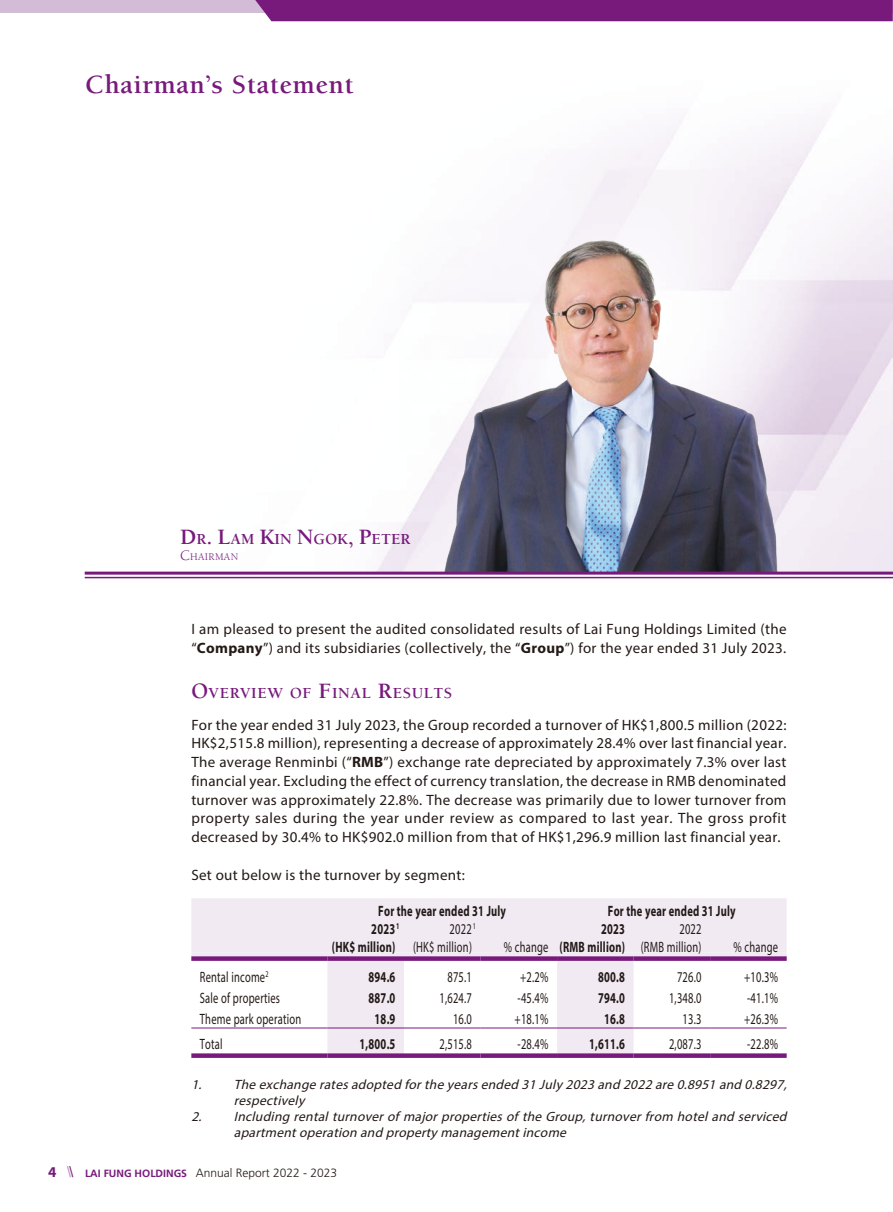
<style>
.page{position:relative;width:893px;height:1212px;background:#fff}
.page>*{position:absolute;margin:0;border:0;box-sizing:border-box;transform-origin:0 0}
.t1{font:700 27px "Berkeley Std";letter-spacing:.025em;color:#781a7c}
.t2{font:700 15.75px "Berkeley Std";letter-spacing:.04em;color:#781a7c}
.t3{font:700 15.75px "Berkeley Std";letter-spacing:.01em;color:#781a7c}
.t4{font:15px/18.8px "Myriad Pro";letter-spacing:.02em;color:#231916}
.t5{font:15px "Myriad Pro";letter-spacing:.02em;color:#231916;scale:.7 1}
.t6{font:700 15px "Myriad Pro";letter-spacing:.02em;color:#231916;scale:.7 1}
.t7{font:700 15px "Myriad Pro";color:#781a7c}
.t8{font:italic 13.5px/15.8px "Myriad Pro";color:#231916}
.t9{font:300 12px "Frutiger LT Std";color:#231916}
.t10{font:10.5px "Berkeley Std";letter-spacing:.035em;color:#781a7c}
.s1{font-size:22.5px}
.s2{font-size:15px}
.s3{font-weight:700}
.s4{font-weight:400}
.s5{font-weight:700;font-size:10.5px;color:#781a7c}
</style>
<div class="page">
<div style="left:0;top:0;width:893px;height:13px;background:#d3bcd6"></div>
<div style="left:255px;top:0;width:638px;height:21px;background:#781a7c"></div>
<img style="left:84px;top:120px;width:809px;height:452px">
<div style="left:191px;top:898px;width:596px;height:54px;background:#f1eaf3"></div>
<svg style="left:191px;top:952px;width:596px;height:101px"></svg>
<div style="left:191px;top:956px;width:136px;height:5px;background:#781a7c"></div>
<div style="left:327px;top:956px;width:77px;height:5px;background:#781a7c"></div>
<div style="left:404px;top:956px;width:76px;height:5px;background:#781a7c"></div>
<div style="left:480px;top:956px;width:77px;height:5px;background:#781a7c"></div>
<div style="left:557px;top:956px;width:77px;height:5px;background:#781a7c"></div>
<div style="left:634px;top:956px;width:76px;height:5px;background:#781a7c"></div>
<div style="left:710px;top:956px;width:77px;height:5px;background:#781a7c"></div>
<hr style="left:191px;top:1027px;width:136px;height:1px;background:#781a7c">
<hr style="left:327px;top:1027px;width:77px;height:1px;background:#781a7c">
<hr style="left:404px;top:1027px;width:76px;height:1px;background:#781a7c">
<hr style="left:480px;top:1027px;width:77px;height:1px;background:#781a7c">
<hr style="left:557px;top:1027px;width:77px;height:1px;background:#781a7c">
<hr style="left:634px;top:1027px;width:76px;height:1px;background:#781a7c">
<hr style="left:710px;top:1027px;width:77px;height:1px;background:#781a7c">
<div style="left:191px;top:1053px;width:136px;height:5px;background:#781a7c"></div>
<div style="left:327px;top:1053px;width:77px;height:5px;background:#781a7c"></div>
<div style="left:404px;top:1053px;width:76px;height:5px;background:#781a7c"></div>
<div style="left:480px;top:1053px;width:77px;height:5px;background:#781a7c"></div>
<div style="left:557px;top:1053px;width:77px;height:5px;background:#781a7c"></div>
<div style="left:634px;top:1053px;width:76px;height:5px;background:#781a7c"></div>
<div style="left:710px;top:1053px;width:77px;height:5px;background:#781a7c"></div>
<img style="left:400px;top:220px;width:425px;height:352px">
<hr style="left:85px;top:572px;width:808px;height:3px;background:#781a7c">
<hr style="left:85px;top:577px;width:808px;height:1px;background:#781a7c">
<h1 class="t1" style="left:85px;top:70px;width:270px">Chairman’s Statement</h1>
<p class="t3" style="left:180px;top:530px;width:232px"><span class="s1">D</span>R<span class="s1">. L</span>AM <span class="s1">K</span>IN <span class="s1">N</span>GOK<span class="s1">, P</span>ETER</p>
<p class="t10" style="left:180px;top:551px;width:60px"><span class="s2">C</span>HAIRMAN</p>
<p class="t4" style="left:191px;top:620px;width:597px">I am pleased to present the audited consolidated results of Lai Fung Holdings Limited (the “<span class="s3">Company</span>”) and its subsidiaries (collectively, the “<span class="s3">Group</span>”) for the year ended 31 July 2023.</p>
<p class="t2" style="left:191px;top:685px;width:262px"><span class="s1">O</span>VERVIEW OF <span class="s1">F</span>INAL <span class="s1">R</span>ESULTS</p>
<p class="t4" style="left:191px;top:715px;width:597px;text-align:justify">For the year ended 31 July 2023, the Group recorded a turnover of HK$1,800.5 million (2022:<br>HK$2,515.8 million), representing a decrease of approximately 28.4% over last financial year.<br>The average Renminbi (“<span class="s3">RMB</span>”) exchange rate depreciated by approximately 7.3% over last financial year. Excluding the effect of currency translation, the decrease in RMB denominated turnover was approximately 22.8%. The decrease was primarily due to lower turnover from property sales during the year under review as compared to last year. The gross profit decreased by 30.4% to HK$902.0 million from that of HK$1,296.9 million last financial year.</p>
<p class="t4" style="left:191px;top:865px;width:275px">Set out below is the turnover by segment:</p>
<p class="t6" style="left:378px;top:901px;width:184px">For the year ended 31 July</p>
<p class="t6" style="left:608px;top:901px;width:184px">For the year ended 31 July</p>
<p class="t6" style="left:371px;top:919px;width:42px">2023 <sup>1</sup></p>
<p class="t5" style="left:450px;top:920px;width:39px">2022 <sup>1</sup></p>
<p class="t6" style="left:601px;top:919px;width:36px">2023</p>
<p class="t5" style="left:679px;top:920px;width:33px">2022</p>
<p class="t6" style="left:332px;top:937px;width:202px">(HK$ million) <span class="s4">(HK$ million)</span></p>
<p class="t5" style="left:504px;top:938px;width:284px">% change <span class="s3">(RMB million)</span> (RMB million)</p>
<p class="t5" style="left:733px;top:938px;width:65px">% change</p>
<p class="t5" style="left:200px;top:967px;width:100px">Rental income<sup>2</sup></p>
<p class="t6" style="left:369px;top:967px;width:40px">894.6</p>
<p class="t5" style="left:447px;top:967px;width:37px">875.1</p>
<p class="t5" style="left:520px;top:967px;width:42px">+2.2%</p>
<p class="t6" style="left:598px;top:967px;width:40px">800.8</p>
<p class="t5" style="left:677px;top:967px;width:37px">726.0</p>
<p class="t5" style="left:744px;top:967px;width:50px">+10.3%</p>
<p class="t5" style="left:200px;top:988px;width:116px">Sale of properties</p>
<p class="t6" style="left:369px;top:988px;width:40px">887.0</p>
<p class="t5" style="left:439px;top:988px;width:48px">1,624.7</p>
<p class="t5" style="left:518px;top:988px;width:46px">-45.4%</p>
<p class="t6" style="left:598px;top:988px;width:40px">794.0</p>
<p class="t5" style="left:669px;top:988px;width:48px">1,348.0</p>
<p class="t5" style="left:747px;top:988px;width:46px">-41.1%</p>
<p class="t5" style="left:200px;top:1009px;width:146px">Theme park operation</p>
<p class="t6" style="left:375px;top:1009px;width:31px">18.9</p>
<p class="t5" style="left:453px;top:1009px;width:29px">16.0</p>
<p class="t5" style="left:514px;top:1009px;width:50px">+18.1%</p>
<p class="t6" style="left:604px;top:1009px;width:31px">16.8</p>
<p class="t5" style="left:683px;top:1009px;width:29px">13.3</p>
<p class="t5" style="left:744px;top:1009px;width:50px">+26.3%</p>
<p class="t5" style="left:200px;top:1035px;width:34px">Total</p>
<p class="t6" style="left:360px;top:1034px;width:53px">1,800.5</p>
<p class="t5" style="left:439px;top:1035px;width:48px">2,515.8</p>
<p class="t5" style="left:518px;top:1035px;width:46px">-28.4%</p>
<p class="t6" style="left:589px;top:1034px;width:53px">1,611.6</p>
<p class="t5" style="left:669px;top:1035px;width:48px">2,087.3</p>
<p class="t5" style="left:747px;top:1035px;width:46px">-22.8%</p>
<p class="t8" style="left:234px;top:1077px;width:558px;text-indent:-43px">1. The exchange ratesadopted forthe yearsended 31 July 2023 and 2022 are 0.8951 and 0.8297, respectively</p>
<p class="t8" style="left:234px;top:1108px;width:558px;text-indent:-43px">2. Including rentalturnoverofmajorpropertiesofthe Group,turnoverfrom hoteland serviced apartmentoperation and property managementincome</p>
<p class="t7" style="left:48px;top:1162px;width:10px">4</p>
<p class="t9" style="left:85px;top:1166px;width:254px"><span class="s5">LAI FUNG HOLDINGS</span> Annual Report 2022 - 2023</p>
</div>
